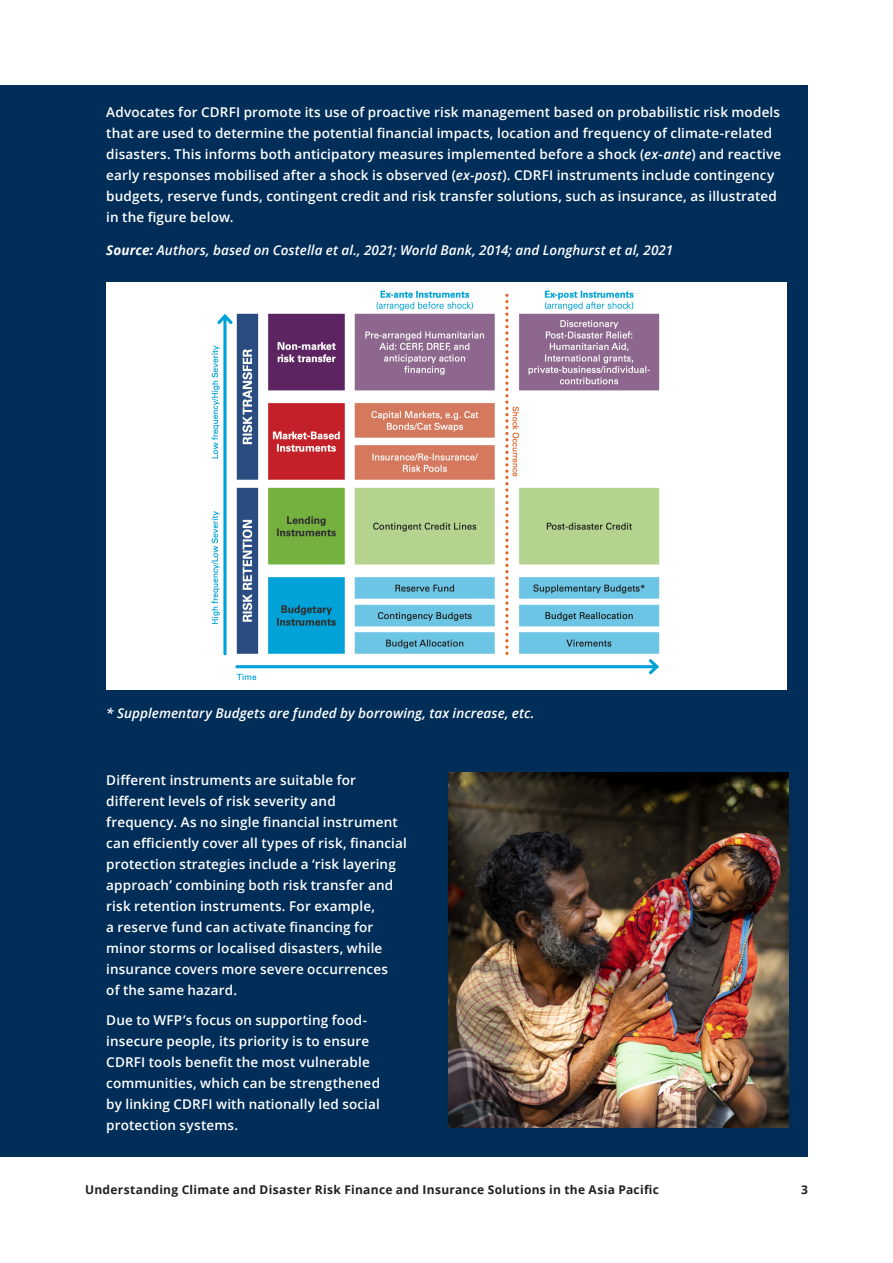
<style>
.page{position:relative;width:893px;height:1263px;background:#fff}
.page>*{position:absolute;margin:0;border:0;box-sizing:border-box;transform-origin:0 0}
.QUOTE_BODY{font:600 13.5px/21px "Open Sans";letter-spacing:.01em;color:#fff}
.QUOTE_BODY-2{font:italic 600 13.5px "Open Sans";letter-spacing:.005em;color:#fff}
.t1{font:700 12px "Open Sans";letter-spacing:.025em;color:#231f20}
.s1{font-style:italic}
.s2{font-weight:700}
</style>
<div class="page">
<div style="left:85px;top:85px;width:723px;height:660px;background:#002e59"></div>
<div style="left:85px;top:724px;width:344px;height:433px;background:#002e59"></div>
<div style="left:429px;top:724px;width:379px;height:433px;background:#002e59"></div>
<img style="left:448px;top:773px;width:340px;height:355px">
<div style="left:0;top:85px;width:85px;height:1072px;background:#002e59"></div>
<div style="left:106px;top:282px;width:681px;height:408px;background:#fff"></div>
<img style="left:211px;top:290px;width:449px;height:391px">
<p class="QUOTE_BODY" style="left:106px;top:101px;width:676px">Advocates for CDRFI promote its use of proactive risk management based on probabilistic risk models that are used to determine the potential financial impacts, location and frequency of climate-related disasters. This informs both anticipatory measures implemented before a shock (<span class="s1">ex-ante</span>) and reactive early responses mobilised after a shock is observed (<span class="s1">ex-post</span>). CDRFI instruments include contingency budgets, reserve funds, contingent credit and risk transfer solutions, such as insurance, as illustrated in the figure below.</p>
<p class="QUOTE_BODY-2" style="left:106px;top:241px;width:568px"><span class="s2">Source:</span> Authors, based on Costella et al., 2021; World Bank, 2014; and Longhurst et al, 2021</p>
<p class="QUOTE_BODY-2" style="left:106px;top:703px;width:430px">* Supplementary Budgets are funded by borrowing, tax increase, etc.</p>
<p class="QUOTE_BODY" style="left:106px;top:769px;width:302px">Different instruments are suitable for different levels of risk severity and frequency. As no single financial instrument can efficiently cover all types of risk, financial protection strategies include a ‘risk layering approach’ combining both risk transfer and risk retention instruments. For example,<br>a reserve fund can activate financing for minor storms or localised disasters, while insurance covers more severe occurrences<br>of the same hazard.</p>
<p class="QUOTE_BODY" style="left:106px;top:1009px;width:275px">Due to WFP’s focus on supporting food&shy;insecure people, its priority is to ensure CDRFI tools benefit the most vulnerable communities, which can be strengthened by linking CDRFI with nationally led social protection systems.</p>
<p class="t1" style="left:85px;top:1181px;width:575px">Understanding Climate and Disaster Risk Finance and Insurance Solutions in the Asia Pacific</p>
<p class="t1" style="left:801px;top:1181px;width:8px">3</p>
</div>
